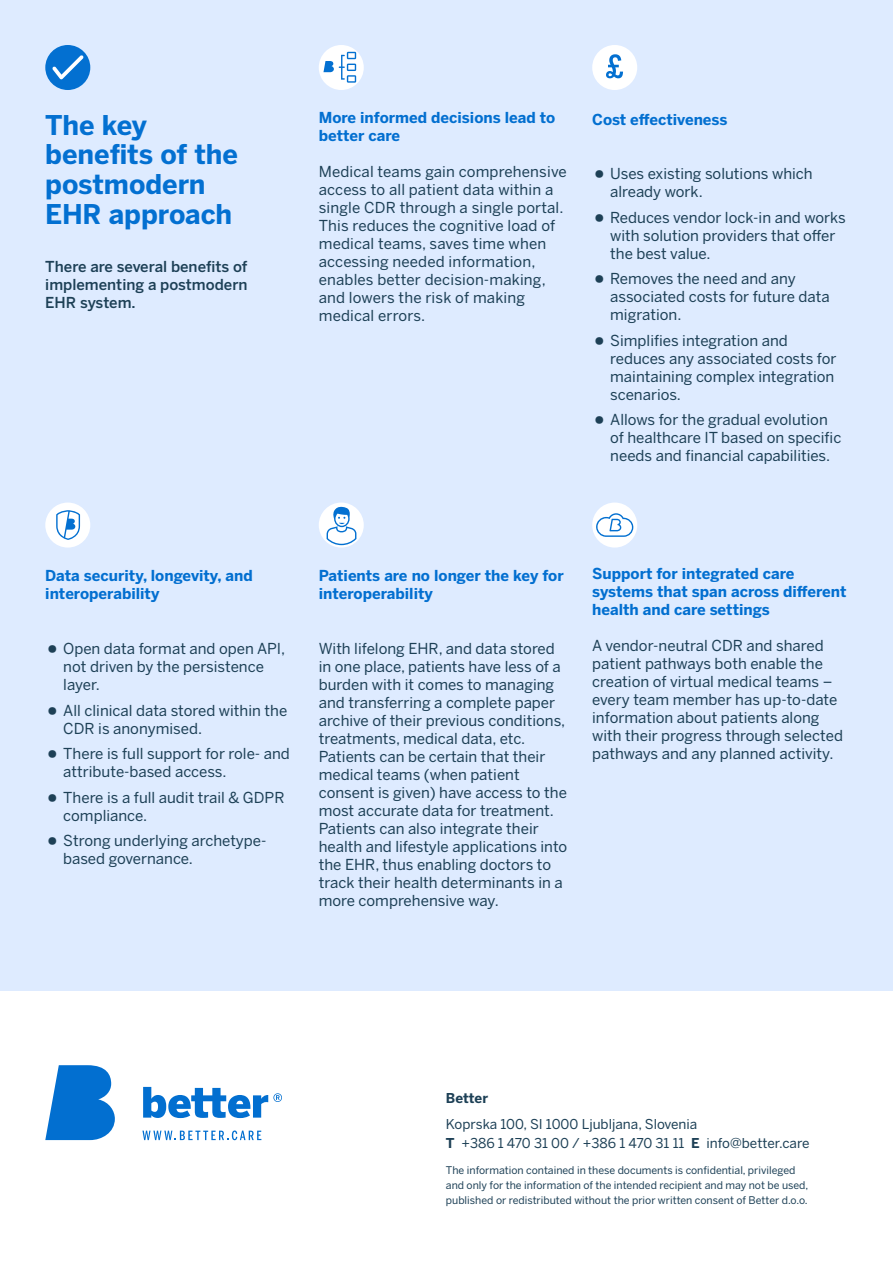
<style>
.page{position:relative;width:893px;height:1263px;background:#fff}
.page>*{position:absolute;margin:0;border:0;box-sizing:border-box;transform-origin:0 0}
.t1{font:700 27px/29.7px "Benton Sans";letter-spacing:-.005em;color:#0370d1}
.t2{font:15px/18px "Benton Sans";color:#1d4056}
.t3{font:700 15px/18px "Benton Sans";color:#026fd0}
.t4{font:500 15px/18px "Benton Sans";color:#1d4056;text-align:justify}
.t5{font:13.5px/18.9px "Benton Sans";color:#1d4056}
.t6{font:700 13.5px "Benton Sans";color:#1d4056}
.t7{font:10.5px/14.7px "Benton Sans";color:#1d4056}
.s1{font-size:31.5px}
.s2{font-weight:700}
</style>
<div class="page">
<div style="left:0;top:0;width:893px;height:990px;background:#deebff"></div>
<div style="left:45px;top:45px;width:45px;height:45px;background:#0370d1;border-radius:50%"></div>
<svg style="left:52px;top:55px;width:32px;height:24px"></svg>
<div style="left:319px;top:45px;width:45px;height:45px;background:#fff;border-radius:50%"></div>
<svg style="left:323px;top:52px;width:33px;height:31px"></svg>
<div style="left:592px;top:45px;width:45px;height:45px;background:#fff;border-radius:50%"></div>
<svg style="left:606px;top:54px;width:17px;height:24px"></svg>
<div style="left:45px;top:503px;width:45px;height:45px;background:#fff;border-radius:50%"></div>
<svg style="left:56px;top:510px;width:24px;height:30px"></svg>
<div style="left:319px;top:503px;width:45px;height:45px;background:#fff;border-radius:50%"></div>
<svg style="left:327px;top:506px;width:29px;height:39px"></svg>
<div style="left:592px;top:503px;width:45px;height:45px;background:#fff;border-radius:50%"></div>
<svg style="left:596px;top:513px;width:37px;height:24px"></svg>
<svg style="left:45px;top:1065px;width:70px;height:75px"></svg>
<svg style="left:143px;top:1087px;width:139px;height:31px"></svg>
<svg style="left:142px;top:1130px;width:119px;height:10px"></svg>
<h1 class="t1" style="left:45px;top:110px;width:194px">The key benefits of the postmodern<br>EHR approach</h1>
<p class="t4" style="left:45px;top:257px;width:204px">There are several benefits of implementing a postmodern EHR system.</p>
<p class="t3" style="left:319px;top:109px;width:238px">More informed decisions lead to better care</p>
<p class="t2" style="left:319px;top:163px;width:250px">Medical teams gain comprehensive access to all patient data within a single CDR through a single portal.<br>This reduces the cognitive load of medical teams, saves time when accessing needed information, enables better decision-making, and lowers the risk of making medical errors.</p>
<p class="t3" style="left:592px;top:111px;width:137px">Cost effectiveness</p>
<p class="t2" style="left:610px;top:165px;width:204px;text-indent:-18px"><span class="s1">•</span> Uses existing solutions which already work.</p>
<p class="t2" style="left:610px;top:208px;width:237px;text-indent:-18px"><span class="s1">•</span> Reduces vendor lock-in and works with solution providers that offer the best value.</p>
<p class="t2" style="left:610px;top:270px;width:221px;text-indent:-18px"><span class="s1">•</span> Removes the need and any associated costs for future data migration.</p>
<p class="t2" style="left:610px;top:331px;width:228px;text-indent:-18px"><span class="s1">•</span> Simplifies integration and reduces any associated costs for maintaining complex integration scenarios.</p>
<p class="t2" style="left:610px;top:411px;width:233px;text-indent:-18px"><span class="s1">•</span> Allows for the gradual evolution of healthcare IT based on specific needs and financial capabilities.</p>
<p class="t3" style="left:45px;top:566px;width:209px">Data security, longevity, and interoperability</p>
<p class="t2" style="left:63px;top:640px;width:224px;text-indent:-18px"><span class="s1">•</span> Open data format and open API, not driven by the persistence layer.</p>
<p class="t2" style="left:63px;top:701px;width:225px;text-indent:-18px"><span class="s1">•</span> All clinical data stored within the<br>CDR is anonymised.</p>
<p class="t2" style="left:63px;top:745px;width:228px;text-indent:-18px"><span class="s1">•</span> There is full support for role- and attribute-based access.</p>
<p class="t2" style="left:63px;top:788px;width:223px;text-indent:-18px"><span class="s1">•</span> There is a full audit trail &amp; GDPR compliance.</p>
<p class="t2" style="left:63px;top:832px;width:205px;text-indent:-18px"><span class="s1">•</span> Strong underlying archetype&shy;based governance.</p>
<p class="t3" style="left:319px;top:566px;width:246px">Patients are no longer the key for interoperability</p>
<p class="t2" style="left:319px;top:640px;width:250px">With lifelong EHR, and data stored in one place, patients have less of a burden with it comes to managing and transferring a complete paper archive of their previous conditions, treatments, medical data, etc.<br>Patients can be certain that their medical teams (when patient consent is given) have access to the most accurate data for treatment.<br>Patients can also integrate their health and lifestyle applications into the EHR, thus enabling doctors to track their health determinants in a more comprehensive way.</p>
<p class="t3" style="left:592px;top:565px;width:256px">Support for integrated care systems that span across different health and care settings</p>
<p class="t2" style="left:592px;top:637px;width:252px">A vendor-neutral CDR and shared patient pathways both enable the creation of virtual medical teams – every team member has up-to-date information about patients along with their progress through selected pathways and any planned activity.</p>
<p class="t6" style="left:446px;top:1089px;width:44px">Better</p>
<p class="t5" style="left:446px;top:1115px;width:365px">Koprska 100, SI 1000 Ljubljana, Slovenia<br><span class="s2">T</span> +386 1 470 31 00 / +386 1 470 31 11 <span class="s2">E</span> info@better.care</p>
<p class="t7" style="left:446px;top:1163px;width:364px">The information contained in these documents is confidential, privileged and only for the information of the intended recipient and may not be used, published or redistributed without the prior written consent of Better d.o.o.</p>
</div>
